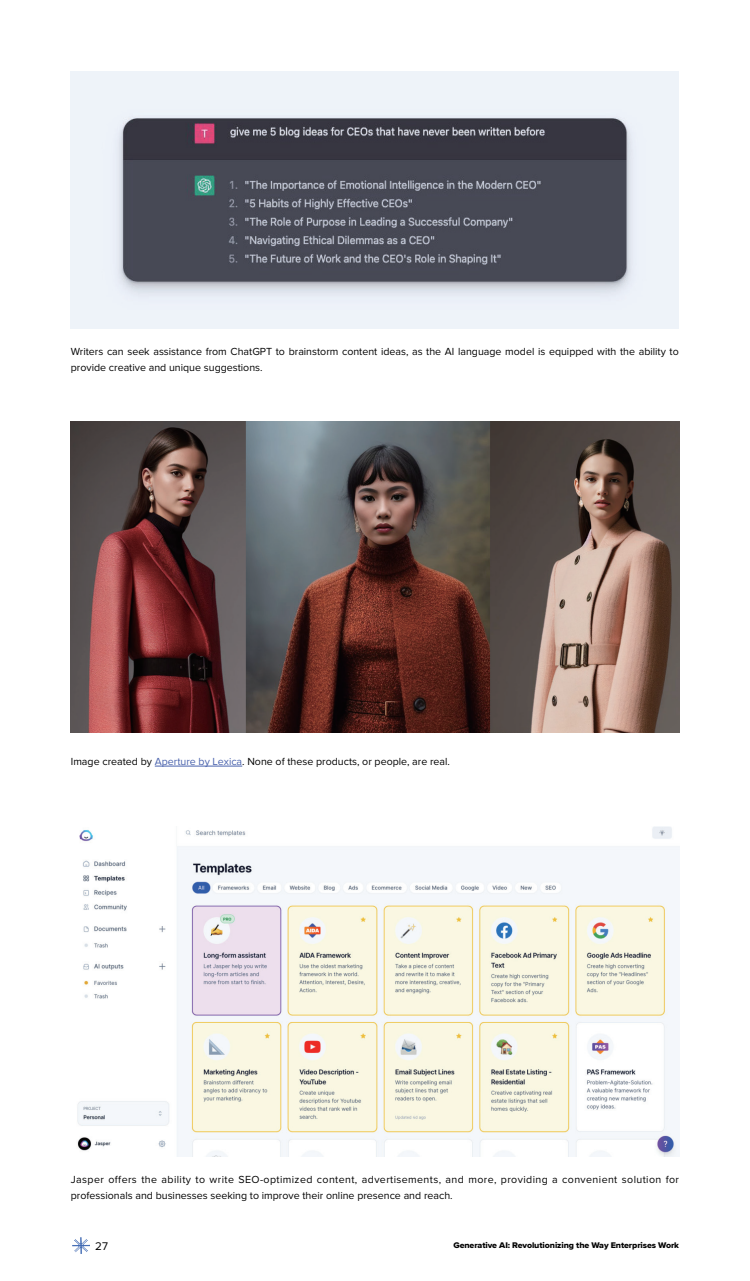
<style>
.page{position:relative;width:750px;height:1281px;background:#fff}
.page>*{position:absolute;margin:0;border:0;box-sizing:border-box;transform-origin:0 0}
.t1{font:11.5px "Proxima Nova";color:#030303}
.t2{font:10.62px/16px "Proxima Nova";color:#030303}
.t3{font:10.62px/16px "Proxima Nova";letter-spacing:.035em;color:#030303}
.t4{font:8.5px "Proxima Nova Extrabld";letter-spacing:-.01em;color:#030303;scale:1.04 1}
.s1{color:#4962ad}
</style>
<div class="page">
<img style="left:73px;top:1237px;width:16px;height:16px">
<hr style="left:155px;top:766px;width:87px;height:1px;background:#4962ad">
<img style="left:71px;top:71px;width:608px;height:257px">
<img style="left:77px;top:826px;width:602px;height:330px">
<img style="left:71px;top:422px;width:608px;height:311px">
<p class="t2" style="left:71px;top:343px;width:609px">Writers can seek assistance from ChatGPT to brainstorm content ideas, as the AI language model is equipped with the ability to provide creative and unique suggestions.</p>
<p class="t2" style="left:71px;top:753px;width:381px">Image created by <span class="s1">Aperture by Lexica</span>. None of these products, or people, are real.</p>
<p class="t3" style="left:71px;top:1171px;width:610px">Jasper offers the ability to write SEO-optimized content, advertisements, and more, providing a convenient solution for professionals and businesses seeking to improve their online presence and reach.</p>
<p class="t1" style="left:95px;top:1239px;width:14px">27</p>
<p class="t4" style="left:453px;top:1238px;width:219px">Generative AI: Revolutionizing the Way Enterprises Work</p>
</div>
